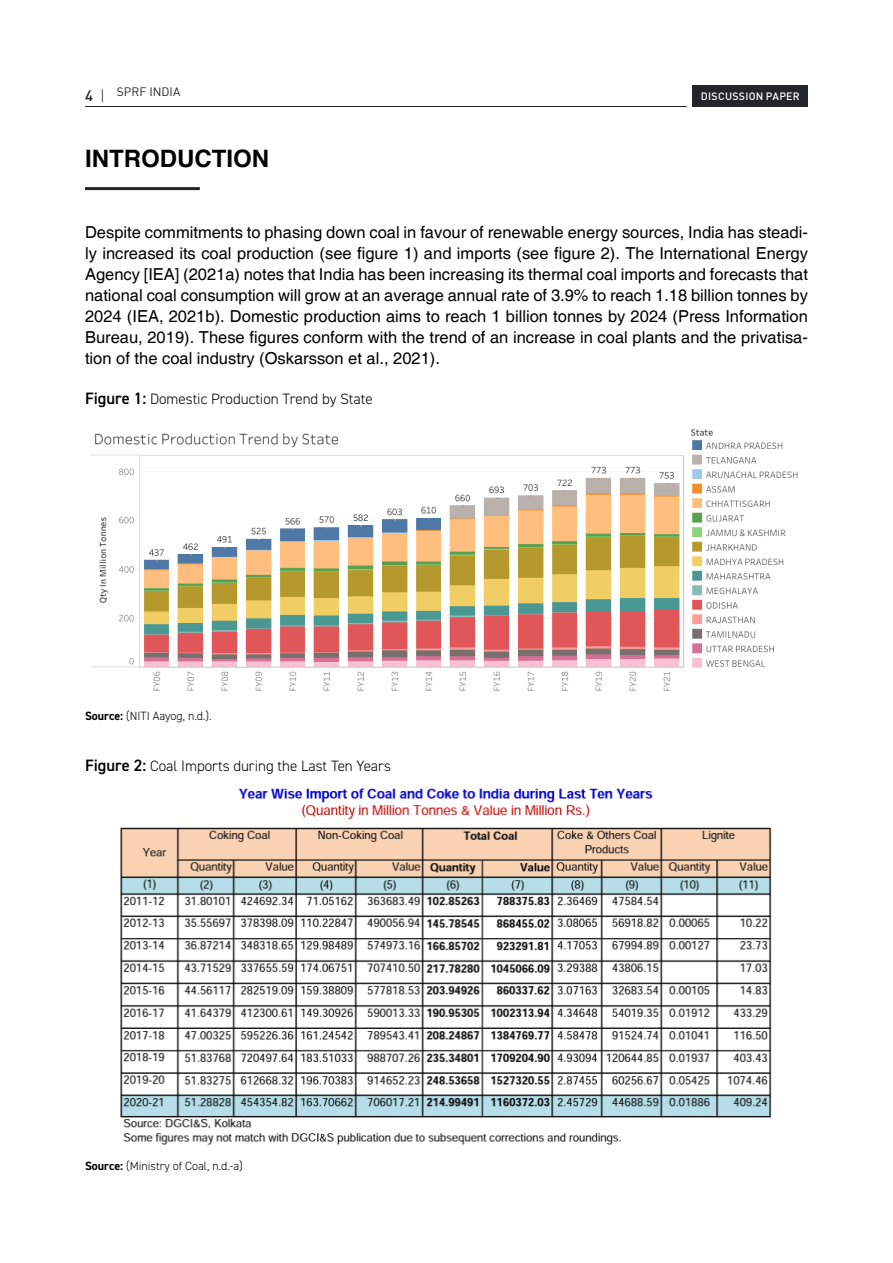
<style>
.page{position:relative;width:893px;height:1263px;background:#fff}
.page>*{position:absolute;margin:0;border:0;box-sizing:border-box;transform-origin:0 0}
.t1{font:700 24px "Helvetica";color:#000}
.t2{font:16.5px/21px "Helvetica";color:#000;text-align:justify}
.t3{font:300 15px "DIN2014";color:#000}
.t4{font:300 12px "DIN2014";color:#000}
.t5{font:12px "DIN";color:#232629}
.t6{font:500 10.5px "DIN";letter-spacing:.025em;color:#fff}
.s1{font-weight:500;font-size:15px}
.s2{font-weight:300;font-size:15px}
.s3{font-weight:600;font-size:16.5px}
.s4{font-weight:700}
</style>
<div class="page">
<hr style="left:85px;top:106px;width:602px;height:1px;background:#232629">
<div style="left:693px;top:85px;width:115px;height:21px;background:#232629"></div>
<hr style="left:85px;top:187px;width:115px;height:3px;background:#232629">
<img style="left:90px;top:429px;width:708px;height:262px">
<img style="left:120px;top:788px;width:652px;height:357px">
<p class="t5" style="left:85px;top:84px;width:97px"><span class="s1">4</span> <span class="s2">|</span> SPRF INDIA</p>
<p class="t6" style="left:701px;top:89px;width:100px">DISCUSSION PAPER</p>
<h1 class="t1" style="left:85px;top:139px;width:185px">INTRODUCTION</h1>
<p class="t2" style="left:85px;top:222px;width:724px">Despite commitments to phasing down coal in favour of renewable energy sources, India has steadi&shy;ly increased its coal production (see figure 1) and imports (see figure 2). The International Energy Agency [IEA] (2021a) notes that India has been increasing its thermal coal imports and forecasts that national coal consumption will grow at an average annual rate of 3.9% to reach 1.18 billion tonnes by 2024 (IEA, 2021b). Domestic production aims to reach 1 billion tonnes by 2024 (Press Information Bureau, 2019). These figures conform with the trend of an increase in coal plants and the privatisa&shy;tion of the coal industry (Oskarsson et al., 2021).</p>
<p class="t3" style="left:85px;top:390px;width:289px"><span class="s3">Figure 1:</span> Domestic Production Trend by State</p>
<p class="t4" style="left:85px;top:708px;width:128px"><span class="s4">Source:</span> (NITI Aayog, n.d.).</p>
<p class="t3" style="left:85px;top:756px;width:307px"><span class="s3">Figure 2:</span> Coal Imports during the Last Ten Years</p>
<p class="t4" style="left:85px;top:1159px;width:159px"><span class="s4">Source:</span> (Ministry of Coal, n.d.-a)</p>
</div>
